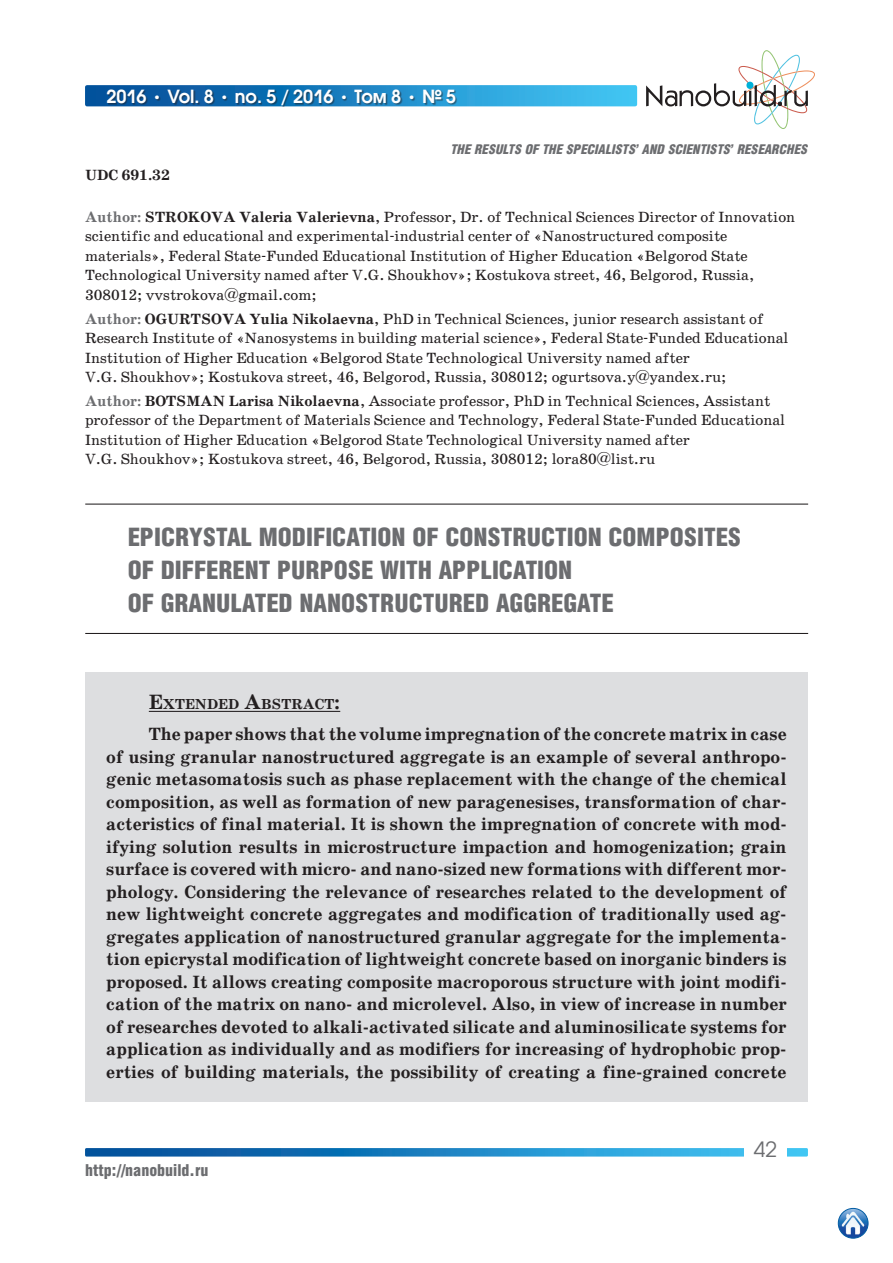
<style>
.page{position:relative;width:893px;height:1263px;background:#fff}
.page>*{position:absolute;margin:0;border:0;box-sizing:border-box;transform-origin:0 0}
.t1{font:900 25.5px/33px "Helios Cond";color:#6c6d70}
.t2{font:21px "Avant Garde Gothic C";color:#6c6d70}
.t3{font:700 18px/22.5px "School Book C";color:#231f20;text-align:justify}
.t4{font:600 18px "Avant Garde Gothic C";color:#fff}
.t5{font:900 16.5px "Helios Cond";color:#6c6d70}
.t6{font:15px/19.5px "School Book C";color:#231f20}
.t7{font:700 15px "School Book C";color:#231f20}
.t8{font:700 14.7px "School Book C";color:#231f20}
.t9{font:italic 900 13.5px "Helios Cond";color:#6c6d70}
.s1{font-family:"School Book C";font-weight:700}
.s2{font-weight:700;color:#6c6d70}
.s3{font-weight:700}
.s4{font-size:21px}
</style>
<div class="page">
<svg style="left:85px;top:1148px;width:723px;height:8px;background:#1e84c3"></svg>
<div style="left:744px;top:1137px;width:43px;height:19px;background:#fff"></div>
<div style="left:85px;top:85px;width:552px;height:21px;background:linear-gradient(to right,#004694,#42c8f6);border-radius:2px"></div>
<div style="left:108px;top:90px;width:349px;height:17px;background:#231f20;opacity:.5"></div>
<svg style="left:646px;top:50px;width:169px;height:79px"></svg>
<img style="left:838px;top:1208px;width:30px;height:30px;border-radius:15px">
<div style="left:838px;top:1208px;width:30px;height:30px;border:1px solid #015ca3;border-radius:50%"></div>
<hr style="left:85px;top:504px;width:723px;height:1px;background:#231f20">
<hr style="left:85px;top:633px;width:723px;height:1px;background:#231f20">
<div style="left:85px;top:672px;width:723px;height:430px;background:#dddee0"></div>
<hr style="left:149px;top:711px;width:191px;height:1px;background:#231f20">
<p class="t4" style="left:106px;top:85px;width:351px">2016 <span class="s1">•</span> Vol. 8 <span class="s1">•</span> no. 5 / 2016 <span class="s1">•</span> Том 8 <span class="s1">•</span> № 5</p>
<p class="t9" style="left:451px;top:142px;width:358px">THE RESULTS OF THE SPECIALISTS’ AND SCIENTISTS’ RESEARCHES</p>
<p class="t7" style="left:85px;top:167px;width:86px">UDC 691.32</p>
<p class="t6" style="left:85px;top:207px;width:712px"><span class="s2">Author:</span> <span class="s3">STROKOVA Valeria Valerievna</span>, Professor, Dr. of Technical Sciences Director of Innovation scientific and educational and experimental-industrial center of «Nanostructured composite materials», Federal State-Funded Educational Institution of Higher Education «Belgorod State Technological University named after V.G. Shoukhov»; Kostukova street, 46, Belgorod, Russia, 308012; vvstrokova@gmail.com;</p>
<p class="t6" style="left:85px;top:309px;width:705px"><span class="s2">Author:</span> <span class="s3">OGURTSOVA Yulia Nikolaevna</span>, PhD in Technical Sciences, junior research assistant of Research Institute of «Nanosystems in building material science», Federal State-Funded Educational Institution of Higher Education «Belgorod State Technological University named after<br>V.G. Shoukhov»; Kostukova street, 46, Belgorod, Russia, 308012; ogurtsova.y@yandex.ru;</p>
<p class="t6" style="left:85px;top:391px;width:702px"><span class="s2">Author:</span> <span class="s3">BOTSMAN Larisa Nikolaevna</span>, Associate professor, PhD in Technical Sciences, Assistant professor of the Department of Materials Science and Technology, Federal State-Funded Educational Institution of Higher Education «Belgorod State Technological University named after<br>V.G. Shoukhov»; Kostukova street, 46, Belgorod, Russia, 308012; lora80@list.ru</p>
<h1 class="t1" style="left:128px;top:520px;width:615px">EPICRYSTAL MODIFICATION OF CONSTRUCTION COMPOSITES<br>OF DIFFERENT PURPOSE WITH APPLICATION<br>OF GRANULATED NANOSTRUCTURED AGGREGATE</h1>
<p class="t8" style="left:149px;top:696px;width:193px"><span class="s4">E</span>XTENDED <span class="s4">A</span>BSTRACT<span class="s4">:</span></p>
<p class="t3" style="left:106px;top:724px;width:682px;text-indent:43px">The paper shows that the volume impregnation of the concrete matrix in case of using granular nanostructured aggregate is an example of several anthropo&shy;genic metasomatosis such as phase replacement with the change of the chemical composition, as well as formation of new paragenesises, transformation of char&shy;acteristics of final material. It is shown the impregnation of concrete with mod&shy;ifying solution results in microstructure impaction and homogenization; grain surface is covered with micro- and nano-sized new formations with different mor&shy;phology. Considering the relevance of researches related to the development of new lightweight concrete aggregates and modification of traditionally used ag&shy;gregates application of nanostructured granular aggregate for the implementa&shy;tion epicrystal modification of lightweight concrete based on inorganic binders is proposed. It allows creating composite macroporous structure with joint modifi&shy;cation of the matrix on nano- and microlevel. Also, in view of increase in number of researches devoted to alkali-activated silicate and aluminosilicate systems for application as individually and as modifiers for increasing of hydrophobic prop&shy;erties of building materials, the possibility of creating a fine-grained concrete</p>
<p class="t5" style="left:85px;top:1161px;width:125px">http://nanobuild.ru</p>
<p class="t2" style="left:754px;top:1136px;width:25px">42</p>
</div>
